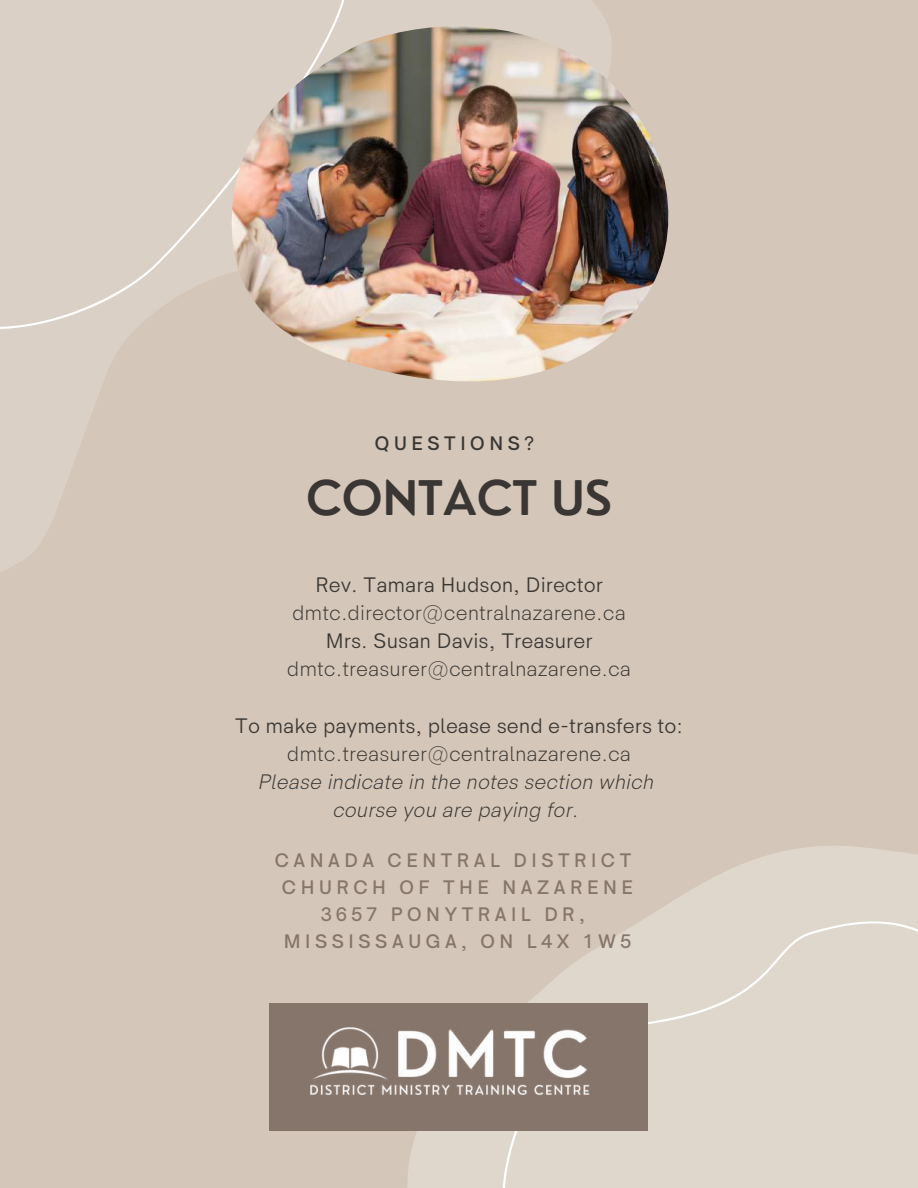
<style>
.page{position:relative;width:918px;height:1188px;background:#d4c6b8}
.page>*{position:absolute;margin:0;border:0;box-sizing:border-box;transform-origin:0 0}
.t1{font:600 46.5px "Nourd";color:#393633}
.t2{font:300 21.15px "HK Sentiments";color:#393633}
.t3{font:21.15px "HK Sentiments";color:#393633}
.t4{font:italic 300 21.15px/28.2px "HK Sentiments";color:#393633;text-align:center}
.t5{font:500 19.8px/27px "HK Sentiments";letter-spacing:.2em;color:#86756b;text-align:center}
.t6{font:500 19.8px "HK Sentiments";letter-spacing:.2em;color:#393633}
</style>
<div class="page">
<svg style="left:0;top:0;width:608px;height:572px"></svg>
<svg style="left:0;top:0;width:459px;height:410px;fill:#dbd0c5"></svg>
<img style="left:228px;top:26px;width:441px;height:355px">
<svg style="left:407px;top:846px;width:511px;height:342px"></svg>
<svg style="left:500px;top:918px;width:418px;height:270px;background:#dfd6ca"></svg>
<div style="left:270px;top:1003px;width:378px;height:128px;background:#86756b"></div>
<img style="left:310px;top:1027px;width:280px;height:68px">
<p class="t6" style="left:375px;top:432px;width:161px">QUESTIONS?</p>
<h1 class="t1" style="left:306px;top:468px;width:307px">CONTACT US</h1>
<p class="t3" style="left:315px;top:573px;width:289px">Rev. Tamara Hudson, Director</p>
<p class="t2" style="left:292px;top:601px;width:335px">dmtc.director@centralnazarene.ca</p>
<p class="t3" style="left:325px;top:629px;width:269px">Mrs. Susan Davis, Treasurer</p>
<p class="t2" style="left:287px;top:657px;width:346px">dmtc.treasurer@centralnazarene.ca</p>
<p class="t3" style="left:235px;top:714px;width:450px">To make payments, please send e-transfers to:</p>
<p class="t2" style="left:287px;top:742px;width:346px">dmtc.treasurer@centralnazarene.ca</p>
<p class="t4" style="left:258px;top:768px;width:398px">Please indicate in the notes section which course you are paying for.</p>
<p class="t5" style="left:274px;top:848px;width:360px">CANADA CENTRAL DISTRICT<br>CHURCH OF THE NAZARENE<br>3657 PONYTRAIL DR,<br>MISSISSAUGA, ON L4X 1W5</p>
</div>
